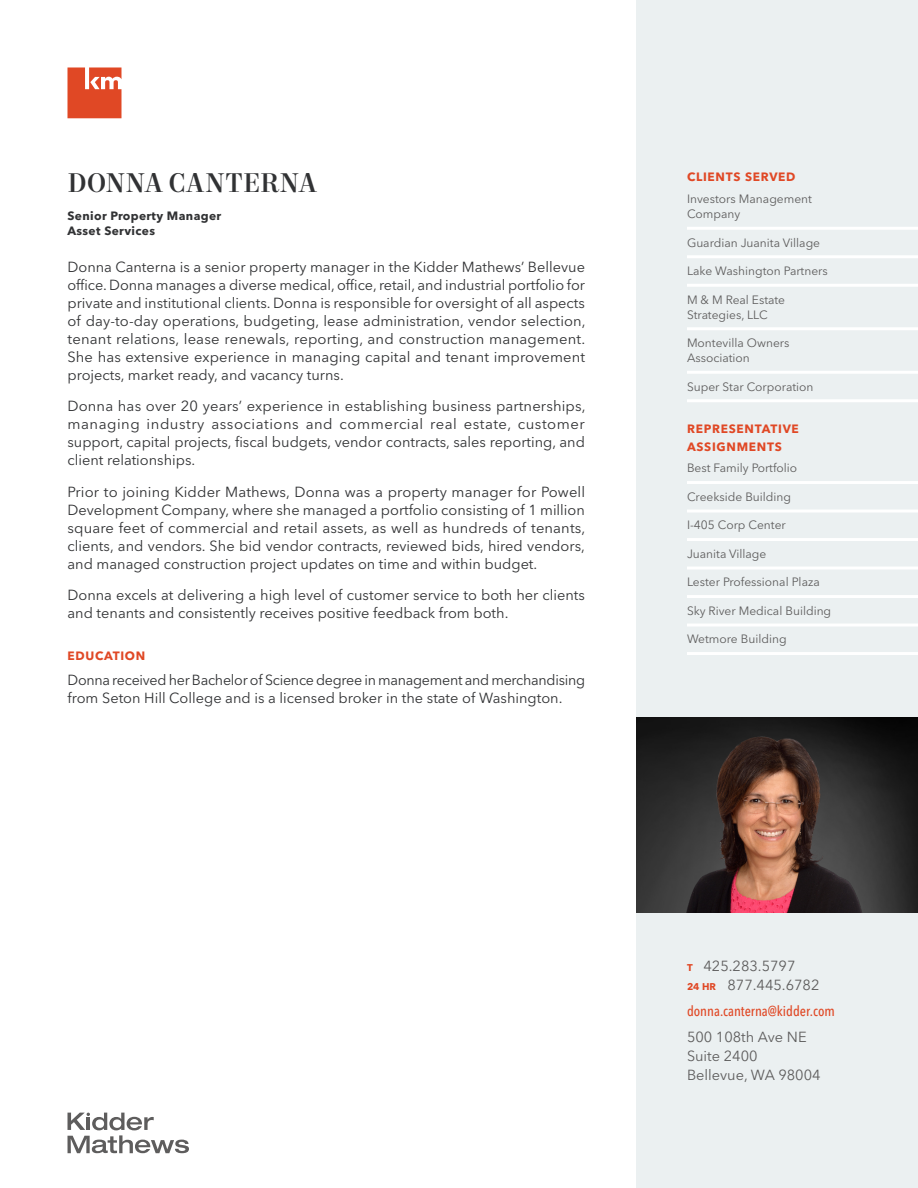
<style>
.page{position:relative;width:918px;height:1188px;background:#fff}
.page>*{position:absolute;margin:0;border:0;box-sizing:border-box;transform-origin:0 0}
.Resume_-_All_Caps_He{font:500 27px "Mort Modern 09";color:#313234}
.Body_Copy_-_Charcoal{font:14.55px/18px "Avenir Next LT Pro";color:#313234;text-align:justify}
.Resume_-_Contact_Inf{font:14.55px/19px "Avenir Next LT Pro";color:#5e5d5d}
.Resume_-_Contact_Inf-2{font:500 condensed 14.25px "Avenir Next LT Pro";color:#e04825}
.Lists_-_White_Underl{font:12px/15px "Avenir Next LT Pro";color:#5e5d5d}
.Subhead_-_Level_1{font:700 12px/18px "Avenir Next LT Pro";letter-spacing:.06em;color:#e04825}
.Subhead_-_Level_2{font:700 12px/15px "Avenir Next LT Pro";letter-spacing:.03em;color:#313234}
.s1{font-weight:700;font-size:9.75px;color:#e04825}
</style>
<div class="page">
<div style="left:636px;top:0;width:282px;height:1188px;background:#ebf0f1"></div>
<img style="left:636px;top:718px;width:282px;height:195px">
<img style="left:672px;top:718px;width:197px;height:195px">
<hr style="left:687px;top:227px;width:231px;height:3px;background:#fff">
<hr style="left:687px;top:255px;width:231px;height:3px;background:#fff">
<hr style="left:687px;top:284px;width:231px;height:3px;background:#fff">
<hr style="left:687px;top:327px;width:231px;height:3px;background:#fff">
<hr style="left:687px;top:371px;width:231px;height:3px;background:#fff">
<hr style="left:687px;top:399px;width:231px;height:3px;background:#fff">
<hr style="left:687px;top:481px;width:231px;height:3px;background:#fff">
<hr style="left:687px;top:510px;width:231px;height:3px;background:#fff">
<hr style="left:687px;top:538px;width:231px;height:3px;background:#fff">
<hr style="left:687px;top:567px;width:231px;height:3px;background:#fff">
<hr style="left:687px;top:595px;width:231px;height:3px;background:#fff">
<hr style="left:687px;top:624px;width:231px;height:3px;background:#fff">
<hr style="left:687px;top:652px;width:231px;height:3px;background:#fff">
<svg style="left:67px;top:67px;width:54px;height:51px"></svg>
<svg style="left:68px;top:1113px;width:121px;height:40px"></svg>
<p class="Resume_-_All_Caps_He" style="left:68px;top:165px;width:251px">DONNA CANTERNA</p>
<p class="Subhead_-_Level_2" style="left:68px;top:208px;width:155px">Senior Property Manager<br>Asset Services</p>
<p class="Body_Copy_-_Charcoal" style="left:68px;top:258px;width:520px">Donna Canterna is a senior property manager in the Kidder Mathews’ Bellevue office. Donna manages a diverse medical, office, retail, and industrial portfolio for private and institutional clients. Donna is responsible for oversight of all aspects of day-to-day operations, budgeting, lease administration, vendor selection, tenant relations, lease renewals, reporting, and construction management.<br>She has extensive experience in managing capital and tenant improvement projects, market ready, and vacancy turns.</p>
<p class="Body_Copy_-_Charcoal" style="left:68px;top:397px;width:520px">Donna has over 20 years’ experience in establishing business partnerships, managing industry associations and commercial real estate, customer support, capital projects, fiscal budgets, vendor contracts, sales reporting, and client relationships.</p>
<p class="Body_Copy_-_Charcoal" style="left:68px;top:483px;width:519px">Prior to joining Kidder Mathews, Donna was a property manager for Powell Development Company, where she managed a portfolio consisting of 1 million square feet of commercial and retail assets, as well as hundreds of tenants, clients, and vendors. She bid vendor contracts, reviewed bids, hired vendors, and managed construction project updates on time and within budget.</p>
<p class="Body_Copy_-_Charcoal" style="left:68px;top:586px;width:519px">Donna excels at delivering a high level of customer service to both her clients and tenants and consistently receives positive feedback from both.</p>
<p class="Subhead_-_Level_1" style="left:68px;top:647px;width:79px">EDUCATION</p>
<p class="Body_Copy_-_Charcoal" style="left:68px;top:671px;width:519px">Donna received her Bachelor of Science degree in management and merchandising from Seton Hill College and is a licensed broker in the state of Washington.</p>
<p class="Subhead_-_Level_1" style="left:687px;top:168px;width:110px">CLIENTS SERVED</p>
<p class="Lists_-_White_Underl" style="left:687px;top:191px;width:127px">Investors Management<br>Company</p>
<p class="Lists_-_White_Underl" style="left:687px;top:235px;width:135px">Guardian Juanita Village</p>
<p class="Lists_-_White_Underl" style="left:687px;top:263px;width:142px">Lake Washington Partners</p>
<p class="Lists_-_White_Underl" style="left:687px;top:292px;width:100px">M &amp; M Real Estate<br>Strategies, LLC</p>
<p class="Lists_-_White_Underl" style="left:687px;top:335px;width:104px">Montevilla Owners<br>Association</p>
<p class="Lists_-_White_Underl" style="left:687px;top:379px;width:128px">Super Star Corporation</p>
<p class="Subhead_-_Level_1" style="left:687px;top:419px;width:113px">REPRESENTATIVE<br>ASSIGNMENTS</p>
<p class="Lists_-_White_Underl" style="left:687px;top:461px;width:112px">Best Family Portfolio</p>
<p class="Lists_-_White_Underl" style="left:687px;top:489px;width:106px">Creekside Building</p>
<p class="Lists_-_White_Underl" style="left:687px;top:518px;width:100px">I-405 Corp Center</p>
<p class="Lists_-_White_Underl" style="left:687px;top:546px;width:81px">Juanita Village</p>
<p class="Lists_-_White_Underl" style="left:687px;top:575px;width:134px">Lester Professional Plaza</p>
<p class="Lists_-_White_Underl" style="left:687px;top:603px;width:146px">Sky River Medical Building</p>
<p class="Lists_-_White_Underl" style="left:687px;top:632px;width:101px">Wetmore Building</p>
<p class="Resume_-_Contact_Inf" style="left:687px;top:955px;width:134px;line-height:19.8px"><span class="s1">T</span> 425.283.5797<br><span class="s1">24 HR</span> 877.445.6782</p>
<p class="Resume_-_Contact_Inf-2" style="left:687px;top:1002px;width:149px">donna.canterna@kidder.com</p>
<p class="Resume_-_Contact_Inf" style="left:687px;top:1027px;width:135px">500 108th Ave NE<br>Suite 2400<br>Bellevue, WA 98004</p>
</div>
